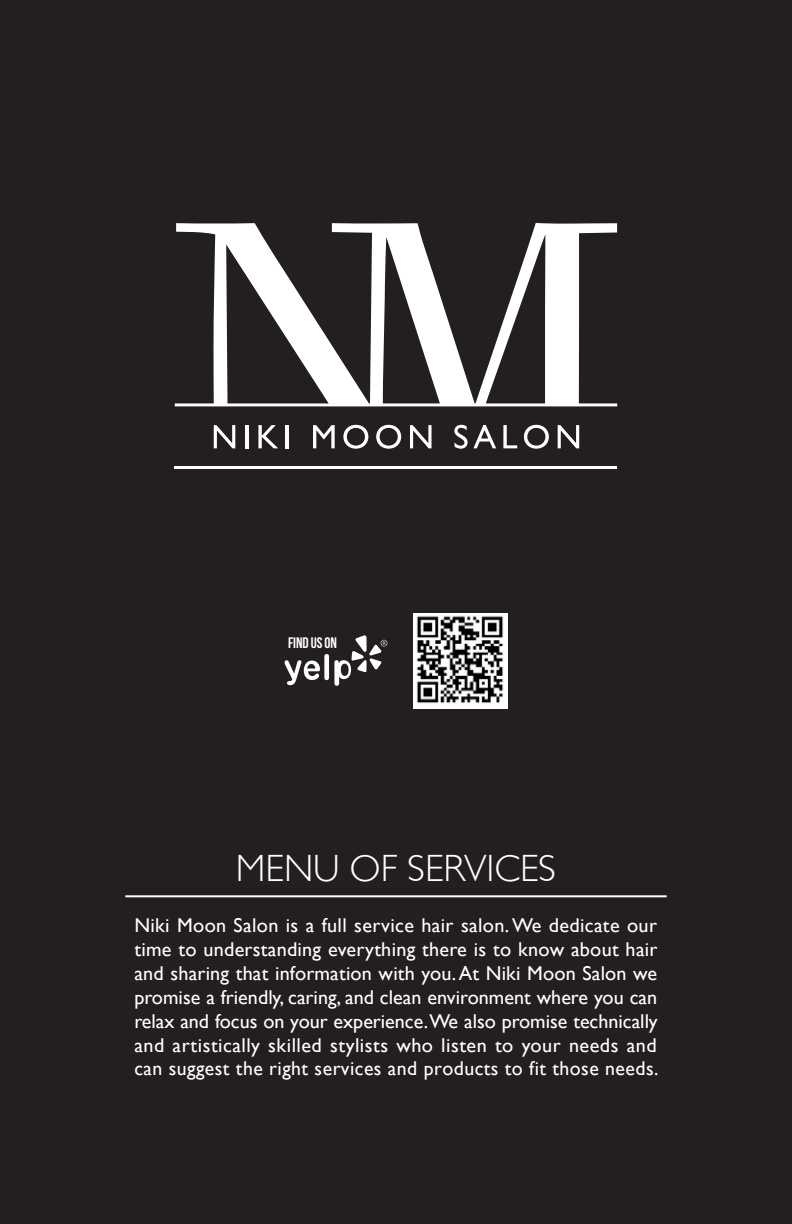
<style>
.page{position:relative;width:792px;height:1224px;background:#231f20}
.page>*{position:absolute;margin:0;border:0;box-sizing:border-box;transform-origin:0 0}
.t1{font:300 38px "Gill Sans";color:#fff}
.t2{font:20px/24px "Gill Sans";letter-spacing:.025em;color:#fff;text-align:justify}
.t3{font:700 15.2px "Bebas Neue";color:#fff}
</style>
<div class="page">
<svg style="left:214px;top:425px;width:21px;height:23px"></svg>
<hr style="left:245px;top:425px;width:4px;height:23px;background:#fff">
<svg style="left:258px;top:425px;width:20px;height:23px"></svg>
<hr style="left:286px;top:425px;width:3px;height:23px;background:#fff">
<svg style="left:313px;top:425px;width:22px;height:23px"></svg>
<svg style="left:343px;top:425px;width:25px;height:24px"></svg>
<svg style="left:376px;top:425px;width:25px;height:24px"></svg>
<svg style="left:410px;top:425px;width:22px;height:23px"></svg>
<svg style="left:454px;top:425px;width:42px;height:24px"></svg>
<svg style="left:503px;top:425px;width:14px;height:23px"></svg>
<svg style="left:524px;top:425px;width:25px;height:24px"></svg>
<svg style="left:558px;top:425px;width:21px;height:23px"></svg>
<hr style="left:175px;top:466px;width:442px;height:3px;background:#fff">
<svg style="left:175px;top:223px;width:442px;height:183px"></svg>
<hr style="left:125px;top:895px;width:542px;height:2px;background:#fff">
<img style="left:413px;top:613px;width:94px;height:95px">
<div style="left:324px;top:654px;width:5px;height:26px;background:#fff;border-radius:2px"></div>
<svg style="left:285px;top:660px;width:35px;height:25px"></svg>
<svg style="left:334px;top:635px;width:53px;height:51px"></svg>
<p class="t3" style="left:288px;top:634px;width:50px">FIND US ON</p>
<h1 class="t1" style="left:236px;top:846px;width:322px">MENU OF SERVICES</h1>
<p class="t2" style="left:134px;top:915px;width:526px">Niki Moon Salon is a full service hair salon. We dedicate our time to understanding everything there is to know about hair and sharing that information with you. At Niki Moon Salon we promise a friendly, caring, and clean environment where you can relax and focus on your experience. We also promise technically and artistically skilled stylists who listen to your needs and can suggest the right services and products to fit those needs.</p>
</div>
